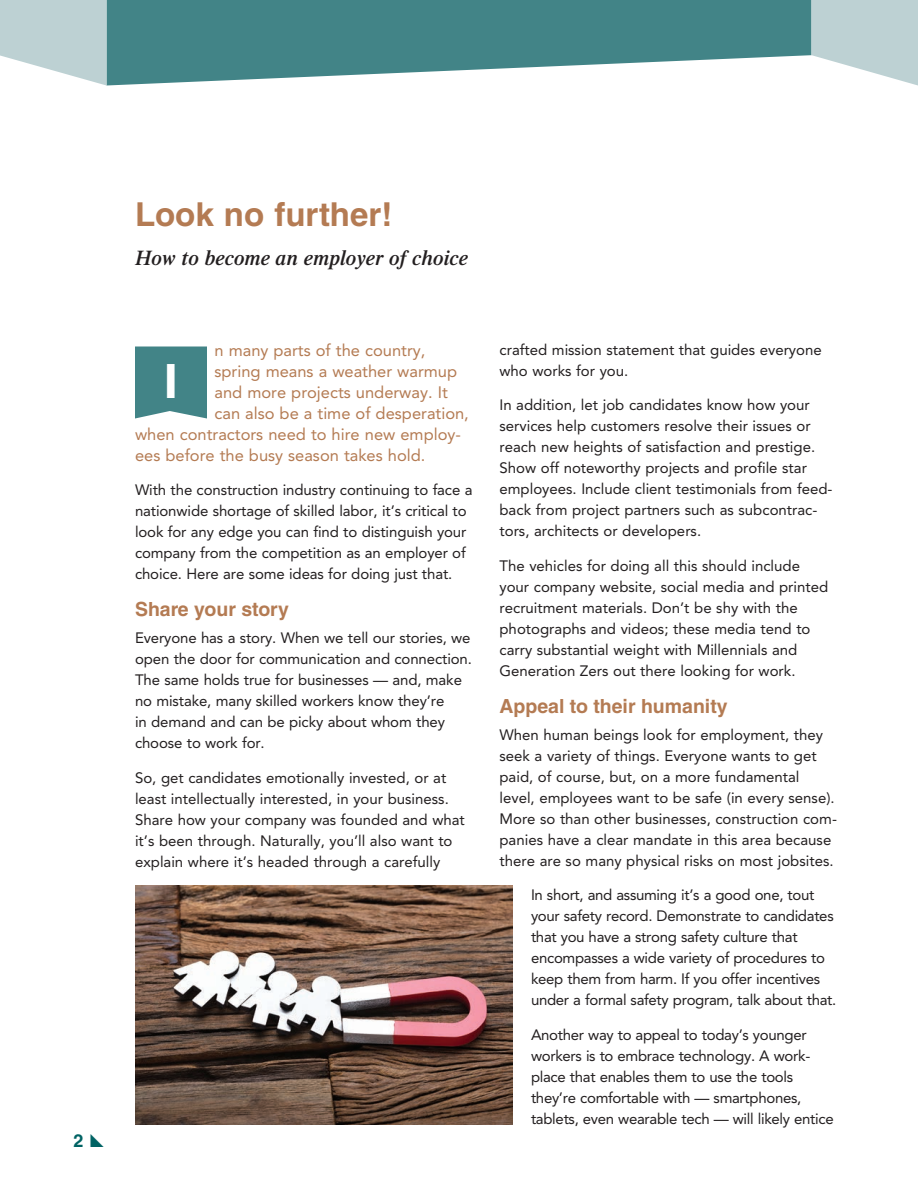
<style>
.page{position:relative;width:918px;height:1188px;background:#fff}
.page>*{position:absolute;margin:0;border:0;box-sizing:border-box;transform-origin:0 0}
.t1{font:900 48px "Avenir LT Std";color:#fff}
.t2{font:700 33px "Helvetica LT Std";color:#b47b53}
.t3{font:italic 600 21px "Times LT Std";color:#231f20}
.t4{font:700 19.5px "Helvetica LT Std";color:#b47b53}
.t5{font:700 18px "Helvetica LT Std";color:#006364}
.t6{font:16.5px "Avenir LT Std";color:#b47b53}
.t7{font:15px/21px "Avenir LT Std";color:#231f20}
.t8{font:15px/21px "Avenir LT Std";letter-spacing:-.02em;color:#231f20}
</style>
<div class="page">
<div style="left:135px;top:346px;width:72px;height:72px;background:#428487"></div>
<svg style="left:107px;top:0;width:704px;height:86px;fill:#428487"></svg>
<svg style="left:0;top:0;width:106px;height:86px"></svg>
<svg style="left:811px;top:0;width:107px;height:86px"></svg>
<img style="left:135px;top:885px;width:378px;height:240px">
<p class="t5" style="left:74px;top:1130px;width:12px">2</p>
<h2 class="t2" style="left:135px;top:194px;width:259px">Look no further!</h2>
<h3 class="t3" style="left:135px;top:246px;width:335px">How to become an employer of choice</h3>
<p class="t6" style="left:214px;top:341px;width:212px">n many parts of the country,</p>
<p class="t6" style="left:214px;top:362px;width:244px">spring means a weather warmup</p>
<p class="t6" style="left:214px;top:383px;width:235px">and more projects underway. It</p>
<p class="t6" style="left:214px;top:404px;width:256px">can also be a time of desperation,</p>
<p class="t6" style="left:135px;top:425px;width:327px">when contractors need to hire new employ-</p>
<p class="t6" style="left:135px;top:446px;width:292px">ees before the busy season takes hold.</p>
<p class="t7" style="left:135px;top:480px;width:339px">With the construction industry continuing to face a nationwide shortage of skilled labor, it’s critical to look for any edge you can find to distinguish your company from the competition as an employer of choice. Here are some ideas for doing just that.</p>
<h3 class="t4" style="left:135px;top:598px;width:155px">Share your story</h3>
<p class="t7" style="left:135px;top:628px;width:339px">Everyone has a story. When we tell our stories, we open the door for communication and connection.<br>The same holds true for businesses — and, make no mistake, many skilled workers know they’re<br>in demand and can be picky about whom they choose to work for.</p>
<p class="t7" style="left:135px;top:767px;width:331px">So, get candidates emotionally invested, or at least intellectually interested, in your business.<br>Share how your company was founded and what it’s been through. Naturally, you’ll also want to explain where it’s headed through a carefully</p>
<h1 class="t1" style="left:164px;top:352px;width:16px">I</h1>
<p class="t7" style="left:500px;top:339px;width:324px">crafted mission statement that guides everyone who works for you.</p>
<p class="t7" style="left:500px;top:395px;width:335px">In addition, let job candidates know how your services help customers resolve their issues or reach new heights of satisfaction and prestige.<br>Show off noteworthy projects and profile star employees. Include client testimonials from feed&shy;back from project partners such as subcontrac&shy;tors, architects or developers.</p>
<p class="t7" style="left:500px;top:555px;width:330px">The vehicles for doing all this should include your company website, social media and printed recruitment materials. Don’t be shy with the photographs and videos; these media tend to carry substantial weight with Millennials and Generation Zers out there looking for work.</p>
<h3 class="t4" style="left:500px;top:694px;width:230px">Appeal to their humanity</h3>
<p class="t7" style="left:500px;top:724px;width:339px">When human beings look for employment, they seek a variety of things. Everyone wants to get paid, of course, but, on a more fundamental level, employees want to be safe (in every sense).<br>More so than other businesses, construction com&shy;panies have a clear mandate in this area because there are so many physical risks on most jobsites.</p>
<p class="t8" style="left:531px;top:885px;width:307px">In short, and assuming it’s a good one, tout your safety record. Demonstrate to candidates that you have a strong safety culture that encompasses a wide variety of procedures to keep them from harm. If you offer incentives under a formal safety program, talk about that.</p>
<p class="t8" style="left:531px;top:1024px;width:304px">Another way to appeal to today’s younger workers is to embrace technology. A work&shy;place that enables them to use the tools they’re comfortable with — smartphones, tablets, even wearable tech — will likely entice</p>
</div>
